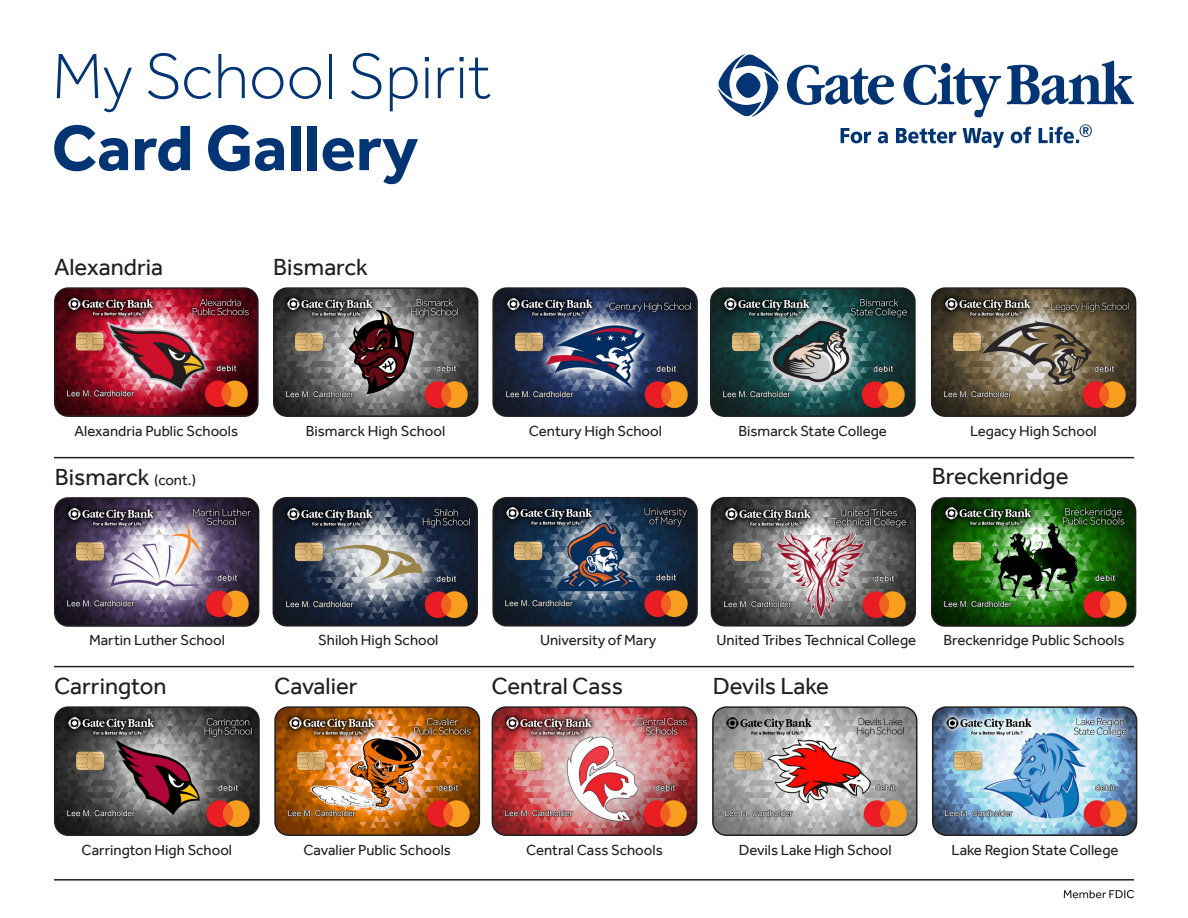
<style>
.page{position:relative;width:1188px;height:918px;background:#fff}
.page>*{position:absolute;margin:0;border:0;box-sizing:border-box;transform-origin:0 0}
.t1{font:300 66.15px "Effra";color:#033574}
.t2{font:700 66.15px "Effra";color:#033574}
.t3{font:24px "Effra";color:#231f20}
.t4{font:15px "Effra";color:#231f20}
.s1{font-size:15px}
</style>
<div class="page">
<svg style="left:1064px;top:890px;width:70px;height:8px"></svg>
<img style="left:56px;top:290px;width:200px;height:125px">
<div style="left:54px;top:287px;width:205px;height:130px;border:2px solid #231f20;border-radius:14px"></div>
<img style="left:56px;top:709px;width:201px;height:125px">
<div style="left:54px;top:706px;width:206px;height:130px;border:2px solid #231f20;border-radius:14px"></div>
<img style="left:492px;top:709px;width:205px;height:125px">
<div style="left:492px;top:706px;width:205px;height:130px;border:2px solid #231f20;border-radius:14px"></div>
<img style="left:277px;top:709px;width:201px;height:125px">
<div style="left:274px;top:706px;width:206px;height:130px;border:2px solid #231f20;border-radius:14px"></div>
<img style="left:495px;top:290px;width:200px;height:124px">
<div style="left:492px;top:287px;width:206px;height:130px;border:2px solid #231f20;border-radius:14px"></div>
<img style="left:57px;top:499px;width:202px;height:126px">
<div style="left:54px;top:497px;width:205px;height:130px;border:2px solid #231f20;border-radius:14px"></div>
<img style="left:933px;top:290px;width:203px;height:125px">
<div style="left:931px;top:287px;width:205px;height:130px;border:2px solid #231f20;border-radius:14px"></div>
<img style="left:275px;top:290px;width:203px;height:125px">
<div style="left:273px;top:287px;width:205px;height:130px;border:2px solid #231f20;border-radius:14px"></div>
<hr style="left:54px;top:457px;width:1080px;height:1px;background:#231f20">
<hr style="left:54px;top:879px;width:1080px;height:2px;background:#231f20">
<hr style="left:54px;top:666px;width:1080px;height:1px;background:#231f20">
<img style="left:715px;top:708px;width:202px;height:127px">
<div style="left:712px;top:706px;width:205px;height:130px;border:2px solid #231f20;border-radius:14px"></div>
<img style="left:934px;top:499px;width:202px;height:126px">
<div style="left:931px;top:497px;width:205px;height:130px;border:2px solid #231f20;border-radius:14px"></div>
<img style="left:934px;top:709px;width:203px;height:125px">
<div style="left:932px;top:706px;width:205px;height:130px;border:2px solid #231f20;border-radius:14px"></div>
<img style="left:273px;top:498px;width:203px;height:126px">
<div style="left:273px;top:497px;width:205px;height:130px;border:2px solid #231f20;border-radius:14px"></div>
<img style="left:495px;top:499px;width:200px;height:125px">
<div style="left:492px;top:497px;width:206px;height:130px;border:2px solid #231f20;border-radius:14px"></div>
<img style="left:711px;top:498px;width:203px;height:126px">
<div style="left:711px;top:497px;width:205px;height:130px;border:2px solid #231f20;border-radius:14px"></div>
<svg style="left:718px;top:54px;width:416px;height:94px"></svg>
<img style="left:712px;top:290px;width:201px;height:125px">
<div style="left:710px;top:287px;width:206px;height:130px;border:2px solid #231f20;border-radius:14px"></div>
<p class="t1" style="left:52px;top:37px;width:441px">My School Spirit</p>
<p class="t2" style="left:52px;top:109px;width:368px">Card Gallery</p>
<p class="t3" style="left:54px;top:252px;width:111px">Alexandria</p>
<p class="t3" style="left:273px;top:252px;width:96px">Bismarck</p>
<p class="t4" style="left:75px;top:422px;width:165px">Alexandria Public Schools</p>
<p class="t3" style="left:55px;top:463px;width:143px">Bismarck <span class="s1">(cont.)</span></p>
<p class="t4" style="left:306px;top:422px;width:141px">Bismarck High School</p>
<p class="t4" style="left:970px;top:422px;width:128px">Legacy High School</p>
<p class="t4" style="left:529px;top:422px;width:135px">Century High School</p>
<p class="t4" style="left:738px;top:422px;width:150px">Bismarck State College</p>
<p class="t3" style="left:932px;top:462px;width:138px">Breckenridge</p>
<p class="t4" style="left:89px;top:631px;width:137px">Martin Luther School</p>
<p class="t3" style="left:54px;top:671px;width:114px">Carrington</p>
<p class="t4" style="left:318px;top:631px;width:122px">Shiloh High School</p>
<p class="t4" style="left:540px;top:631px;width:118px">University of Mary</p>
<p class="t4" style="left:717px;top:631px;width:201px">United Tribes Technical College</p>
<p class="t3" style="left:274px;top:671px;width:85px">Cavalier</p>
<p class="t3" style="left:492px;top:671px;width:133px">Central Cass</p>
<p class="t3" style="left:713px;top:671px;width:118px">Devils Lake</p>
<p class="t4" style="left:943px;top:631px;width:183px">Breckenridge Public Schools</p>
<p class="t4" style="left:82px;top:841px;width:152px">Carrington High School</p>
<p class="t4" style="left:303px;top:841px;width:149px">Cavalier Public Schools</p>
<p class="t4" style="left:526px;top:841px;width:138px">Central Cass Schools</p>
<p class="t4" style="left:739px;top:841px;width:154px">Devils Lake High School</p>
<p class="t4" style="left:951px;top:841px;width:169px">Lake Region State College</p>
</div>
